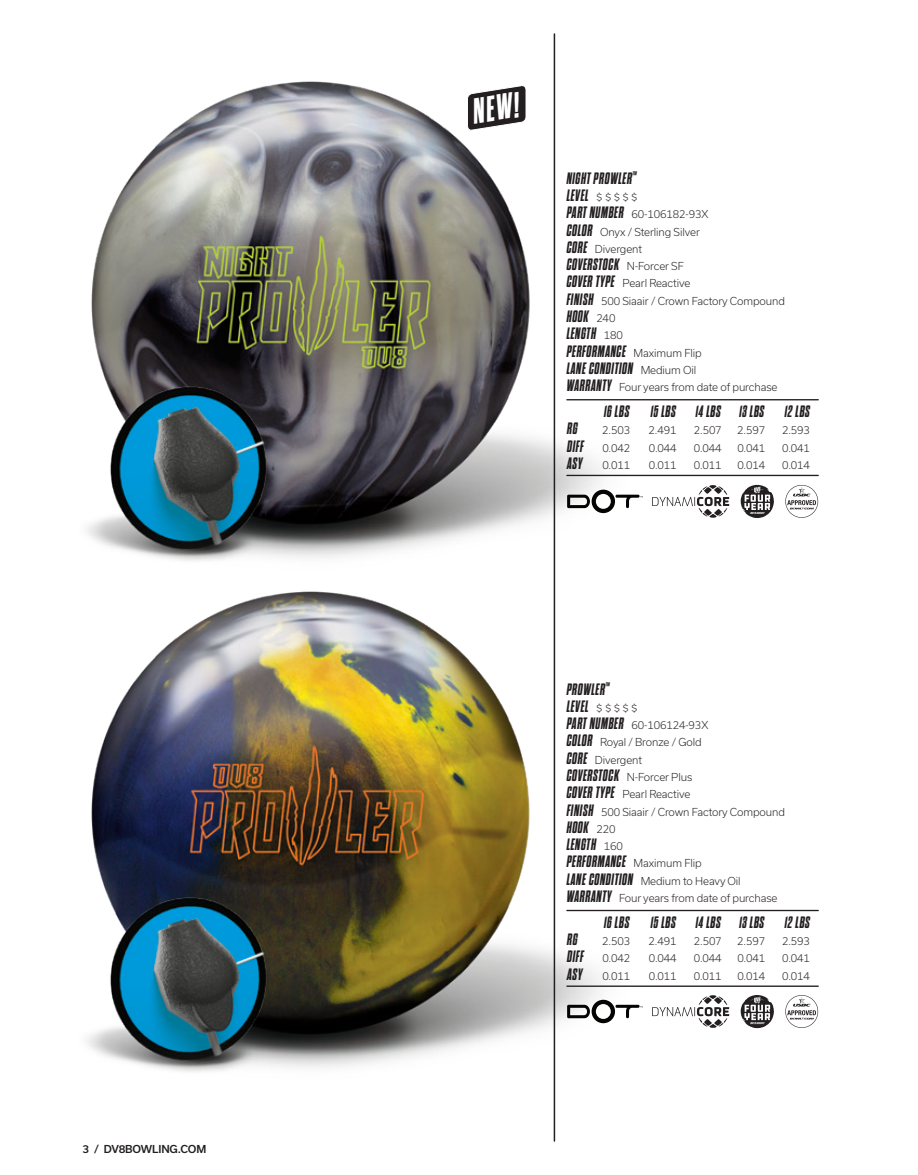
<style>
.page{position:relative;width:918px;height:1175px;background:#fff}
.page>*{position:absolute;margin:0;border:0;box-sizing:border-box;transform-origin:0 0}
.t1{font:italic 700 expanded 36px "Dharma Gothic M";color:#fff}
.t2{font:italic 700 expanded 16.5px/17.2px "Dharma Gothic M";letter-spacing:.04em;color:#231f20}
.t3{font:300 10.5px/17.2px "Usual";letter-spacing:-.01em;color:#231f20}
.t4{font:500 10.5px "Usual";letter-spacing:-.01em;color:#231f20}
.s1{font-family:"Usual";font-weight:300;font-style:normal;font-stretch:normal;font-size:10.5px}
.s2{font-family:"Dharma Gothic M";font-weight:700;font-style:italic;font-stretch:expanded;font-size:16.5px}
</style>
<div class="page">
<img style="left:91px;top:632px;width:534px;height:510px">
<img style="left:91px;top:33px;width:534px;height:599px">
<hr style="left:567px;top:475px;width:251px;height:1px;background:#231f20">
<hr style="left:567px;top:985px;width:251px;height:1px;background:#231f20">
<hr style="left:567px;top:399px;width:251px;height:1px;background:#231f20">
<hr style="left:567px;top:909px;width:251px;height:2px;background:#231f20">
<svg style="left:652px;top:485px;width:77px;height:33px"></svg>
<svg style="left:785px;top:485px;width:33px;height:33px"></svg>
<svg style="left:741px;top:485px;width:33px;height:33px"></svg>
<svg style="left:567px;top:489px;width:76px;height:24px"></svg>
<svg style="left:652px;top:995px;width:77px;height:32px"></svg>
<svg style="left:785px;top:995px;width:33px;height:32px"></svg>
<svg style="left:741px;top:995px;width:33px;height:33px"></svg>
<svg style="left:567px;top:999px;width:76px;height:24px"></svg>
<img style="left:86px;top:356px;width:221px;height:233px">
<img style="left:86px;top:867px;width:221px;height:233px">
<hr style="left:554px;top:34px;width:1px;height:1107px;background:#231f20">
<svg style="left:467px;top:84px;width:60px;height:48px"></svg>
<p class="t4" style="left:82px;top:1142px;width:125px">3 / DV8BOWLING.COM</p>
<h1 class="t1" style="left:469px;top:94px;width:48px;rotate:-9deg">NEW!</h1>
<h2 class="t2" style="left:567px;top:170px;width:72px">NIGHT PROWLER<sup>™<br></sup>LEVEL <span class="s1">$ $ $ $ $</span></h2>
<p class="t3" style="left:567px;top:206px;width:143px"><span class="s2">PART NUMBER</span> 60-106182-93X<br><span class="s2">COLOR</span> Onyx / Sterling Silver<br><span class="s2">CORE</span> Divergent</p>
<h2 class="t2" style="left:567px;top:256px;width:119px">COVERSTOCK <span class="s1">N-Forcer SF</span></h2>
<p class="t3" style="left:567px;top:275px;width:220px"><span class="s2">COVER TYPE</span> Pearl Reactive<br><span class="s2">FINISH</span> 500 Siaair / Crown Factory Compound</p>
<h2 class="t2" style="left:567px;top:308px;width:136px">HOOK <span class="s1">240<br></span>LENGTH <span class="s1">180<br></span>PERFORMANCE <span class="s1">Maximum Flip<br></span>LANE CONDITION <span class="s1">Medium Oil</span></h2>
<p class="t3" style="left:567px;top:378px;width:212px"><span class="s2">WARRANTY</span> Four years from date of purchase</p>
<h2 class="t2" style="left:604px;top:403px;width:27px">16 LBS</h2>
<h2 class="t2" style="left:651px;top:403px;width:161px">15 LBS 14 LBS 13 LBS 12 LBS</h2>
<h2 class="t2" style="left:567px;top:420px;width:12px">RG</h2>
<p class="t3" style="left:602px;top:422px;width:30px">2.503</p>
<p class="t3" style="left:649px;top:422px;width:30px">2.491</p>
<p class="t3" style="left:694px;top:422px;width:29px">2.507</p>
<p class="t3" style="left:737px;top:422px;width:30px">2.597</p>
<p class="t3" style="left:782px;top:422px;width:30px">2.593</p>
<p class="t3" style="left:567px;top:439px;width:65px"><span class="s2">DIFF</span> 0.042</p>
<p class="t3" style="left:649px;top:439px;width:29px">0.044</p>
<p class="t3" style="left:694px;top:439px;width:29px">0.044</p>
<p class="t3" style="left:737px;top:439px;width:29px">0.041</p>
<p class="t3" style="left:782px;top:439px;width:29px">0.041</p>
<p class="t3" style="left:567px;top:456px;width:65px"><span class="s2">ASY</span> 0.011</p>
<p class="t3" style="left:649px;top:456px;width:29px">0.011</p>
<p class="t3" style="left:694px;top:456px;width:29px">0.011</p>
<p class="t3" style="left:737px;top:456px;width:29px">0.014</p>
<p class="t3" style="left:782px;top:456px;width:29px">0.014</p>
<h2 class="t2" style="left:567px;top:680px;width:72px">PROWLER<sup>™<br></sup>LEVEL <span class="s1">$ $ $ $ $</span></h2>
<p class="t3" style="left:567px;top:716px;width:220px"><span class="s2">PART NUMBER</span> 60-106124-93X<br><span class="s2">COLOR</span> Royal / Bronze / Gold<br><span class="s2">CORE</span> Divergent<br><span class="s2">COVERSTOCK</span> N-Forcer Plus<br><span class="s2">COVER TYPE</span> Pearl Reactive<br><span class="s2">FINISH</span> 500 Siaair / Crown Factory Compound</p>
<h2 class="t2" style="left:567px;top:818px;width:136px">HOOK <span class="s1">220<br></span>LENGTH <span class="s1">160<br></span>PERFORMANCE <span class="s1">Maximum Flip</span></h2>
<p class="t3" style="left:567px;top:872px;width:212px"><span class="s2">LANE CONDITION</span> Medium to Heavy Oil<br><span class="s2">WARRANTY</span> Four years from date of purchase</p>
<h2 class="t2" style="left:604px;top:914px;width:27px">16 LBS</h2>
<h2 class="t2" style="left:651px;top:914px;width:161px">15 LBS 14 LBS 13 LBS 12 LBS</h2>
<h2 class="t2" style="left:567px;top:931px;width:12px">RG</h2>
<p class="t3" style="left:602px;top:932px;width:30px">2.503</p>
<p class="t3" style="left:649px;top:932px;width:30px">2.491</p>
<p class="t3" style="left:694px;top:932px;width:29px">2.507</p>
<p class="t3" style="left:737px;top:932px;width:30px">2.597</p>
<p class="t3" style="left:782px;top:932px;width:30px">2.593</p>
<p class="t3" style="left:567px;top:949px;width:65px"><span class="s2">DIFF</span> 0.042</p>
<p class="t3" style="left:649px;top:949px;width:29px">0.044</p>
<p class="t3" style="left:694px;top:949px;width:29px">0.044</p>
<p class="t3" style="left:737px;top:949px;width:29px">0.041</p>
<p class="t3" style="left:782px;top:949px;width:29px">0.041</p>
<p class="t3" style="left:567px;top:967px;width:65px"><span class="s2">ASY</span> 0.011</p>
<p class="t3" style="left:649px;top:967px;width:29px">0.011</p>
<p class="t3" style="left:694px;top:967px;width:29px">0.011</p>
<p class="t3" style="left:737px;top:967px;width:29px">0.014</p>
<p class="t3" style="left:782px;top:967px;width:29px">0.014</p>
</div>
